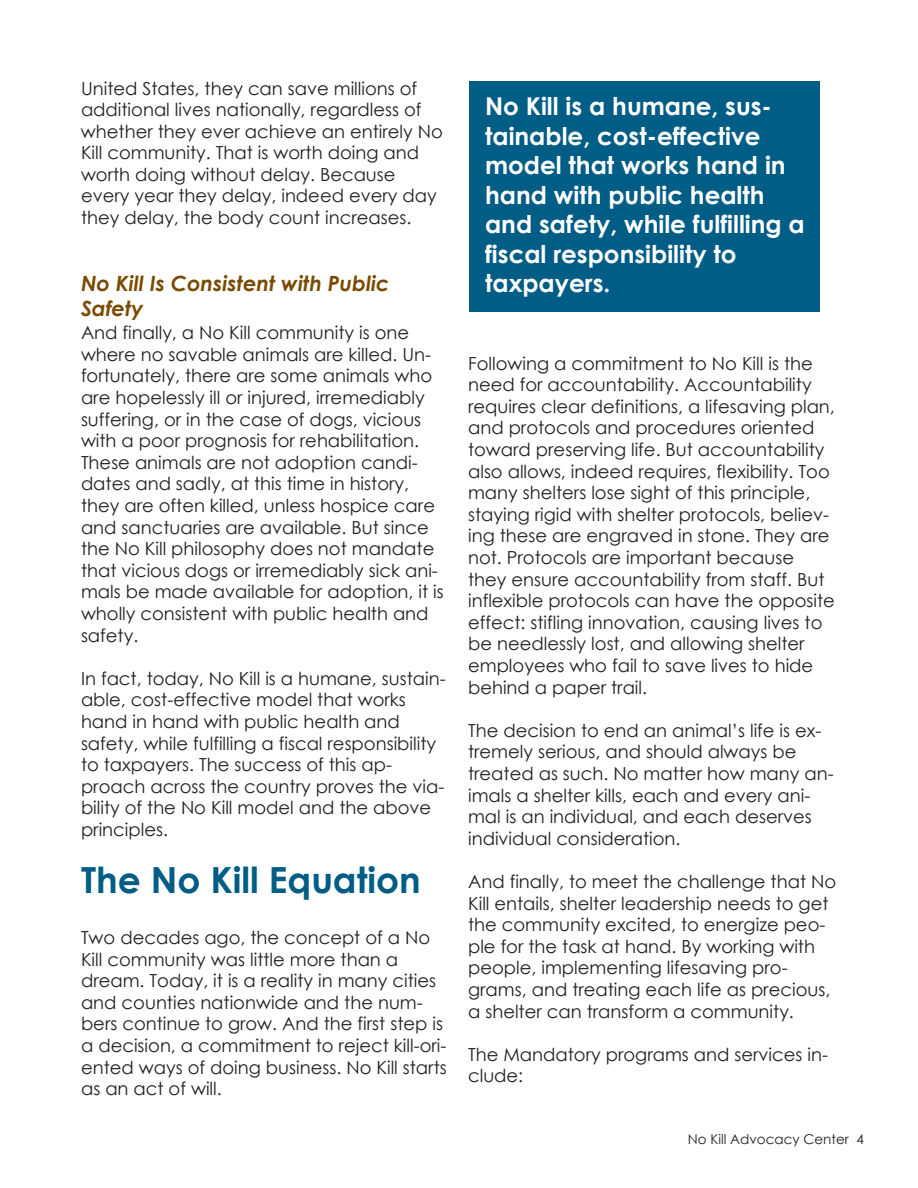
<style>
.page{position:relative;width:918px;height:1188px;background:#fff}
.page>*{position:absolute;margin:0;border:0;box-sizing:border-box;transform-origin:0 0}
.t1{font:700 36px "Century Gothic";color:#005d86}
.t2{font:700 24.6px/29.4px "Century Gothic";color:#fff}
.t3{font:italic 700 21px/25.2px "Century Gothic";color:#794b00}
.t4{font:18px/21.6px "Century Gothic";color:#231f20}
.t5{font:13.5px "Century Gothic";color:#231f20}
</style>
<div class="page">
<div style="left:469px;top:81px;width:351px;height:231px;background:#005d86"></div>
<p class="t4" style="left:81px;top:77px;width:363px">United States, they can save millions of additional lives nationally, regardless of whether they ever achieve an entirely No Kill community. That is worth doing and worth doing without delay. Because every year they delay, indeed every day they delay, the body count increases.</p>
<p class="t3" style="left:81px;top:270px;width:310px">No Kill Is Consistent with Public<br>Safety</p>
<p class="t4" style="left:81px;top:321px;width:364px">And finally, a No Kill community is one where no savable animals are killed. Un&shy;fortunately, there are some animals who are hopelessly ill or injured, irremediably suffering, or in the case of dogs, vicious with a poor prognosis for rehabilitation.<br>These animals are not adoption candi&shy;dates and sadly, at this time in history, they are often killed, unless hospice care and sanctuaries are available. But since the No Kill philosophy does not mandate that vicious dogs or irremediably sick ani&shy;mals be made available for adoption, it is wholly consistent with public health and safety.</p>
<p class="t4" style="left:81px;top:667px;width:366px">In fact, today, No Kill is a humane, sustain&shy;able, cost-effective model that works hand in hand with public health and safety, while fulfilling a fiscal responsibility to taxpayers. The success of this ap&shy;proach across the country proves the via&shy;bility of the No Kill model and the above principles.</p>
<h1 class="t1" style="left:81px;top:857px;width:341px">The No Kill Equation</h1>
<p class="t4" style="left:81px;top:926px;width:367px">Two decades ago, the concept of a No Kill community was little more than a dream. Today, it is a reality in many cities and counties nationwide and the num&shy;bers continue to grow. And the first step is a decision, a commitment to reject kill-ori&shy;ented ways of doing business. No Kill starts as an act of will.</p>
<h2 class="t2" style="left:485px;top:91px;width:321px">No Kill is a humane, sus&shy;tainable, cost-effective model that works hand in hand with public health and safety, while fulfilling a fiscal responsibility to taxpayers.</h2>
<p class="t4" style="left:468px;top:352px;width:368px">Following a commitment to No Kill is the need for accountability. Accountability requires clear definitions, a lifesaving plan, and protocols and procedures oriented toward preserving life. But accountability also allows, indeed requires, flexibility. Too many shelters lose sight of this principle, staying rigid with shelter protocols, believ&shy;ing these are engraved in stone. They are not. Protocols are important because they ensure accountability from staff. But inflexible protocols can have the opposite effect: stifling innovation, causing lives to be needlessly lost, and allowing shelter employees who fail to save lives to hide behind a paper trail.</p>
<p class="t4" style="left:468px;top:719px;width:367px">The decision to end an animal’s life is ex&shy;tremely serious, and should always be treated as such. No matter how many an&shy;imals a shelter kills, each and every ani&shy;mal is an individual, and each deserves individual consideration.</p>
<p class="t4" style="left:468px;top:870px;width:370px">And finally, to meet the challenge that No Kill entails, shelter leadership needs to get the community excited, to energize peo&shy;ple for the task at hand. By working with people, implementing lifesaving pro&shy;grams, and treating each life as precious, a shelter can transform a community.</p>
<p class="t4" style="left:468px;top:1043px;width:361px">The Mandatory programs and services in&shy;clude:</p>
<p class="t5" style="left:688px;top:1131px;width:177px">No Kill Advocacy Center 4</p>
</div>
